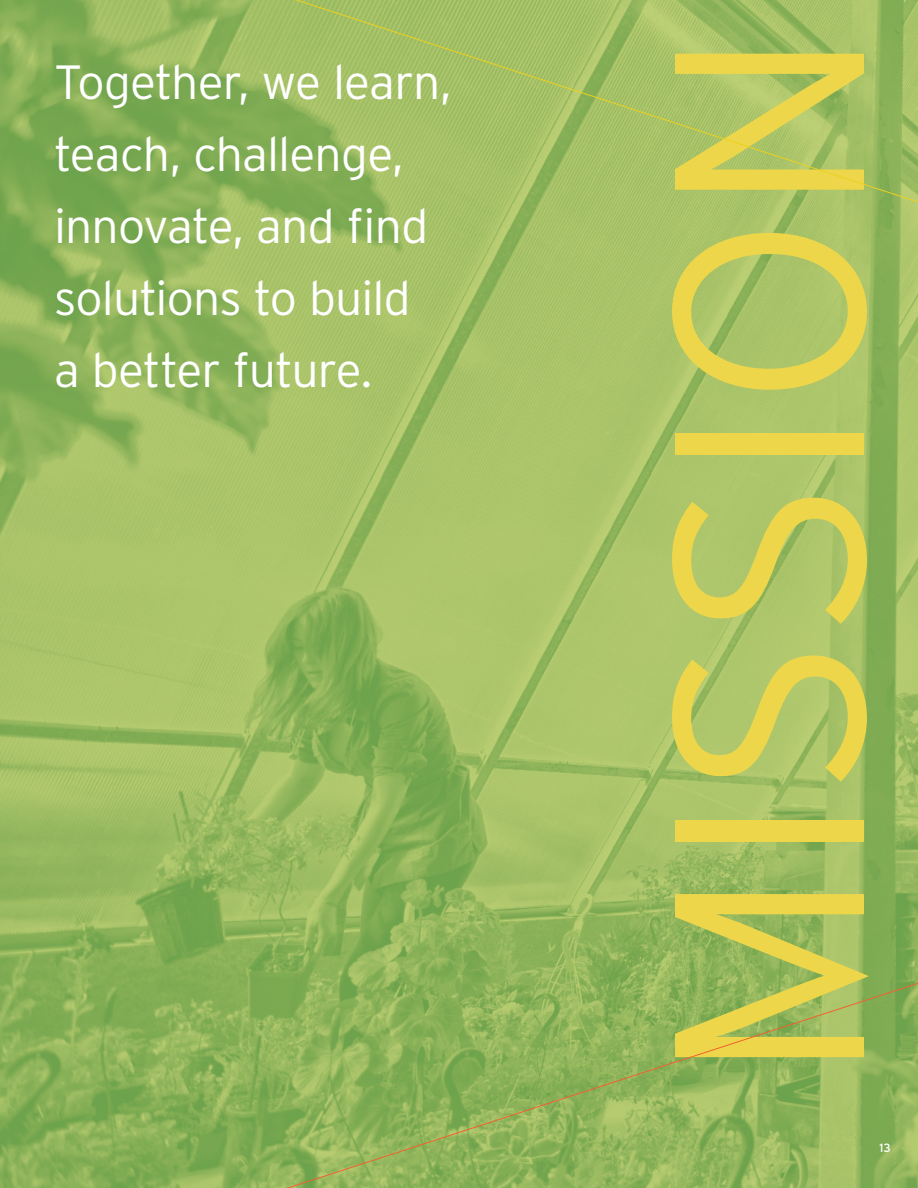
<style>
.page{position:relative;width:918px;height:1188px;background:#fff}
.page>*{position:absolute;margin:0;border:0;box-sizing:border-box;transform-origin:0 0}
.t1{font:300 270px "Interstate";color:#eed64b}
.t2{font:300 48px/72px "Interstate";letter-spacing:-.02em;color:#fff}
.t3{font:12px "Interstate";color:#fff}
</style>
<div class="page">
<img style="left:0;top:0;width:918px;height:1188px">
<svg style="left:262px;top:0;width:656px;height:242px"></svg>
<svg style="left:260px;top:944px;width:658px;height:244px"></svg>
<p class="t2" style="left:54px;top:46px;width:399px">Together, we learn, teach, challenge, innovate, and find solutions to build<br>a better future.</p>
<h1 class="t1" style="left:617px;top:1082px;width:1055px;rotate:-90deg">MISSION</h1>
<p class="t3" style="left:879px;top:1141px;width:13px">13</p>
</div>
